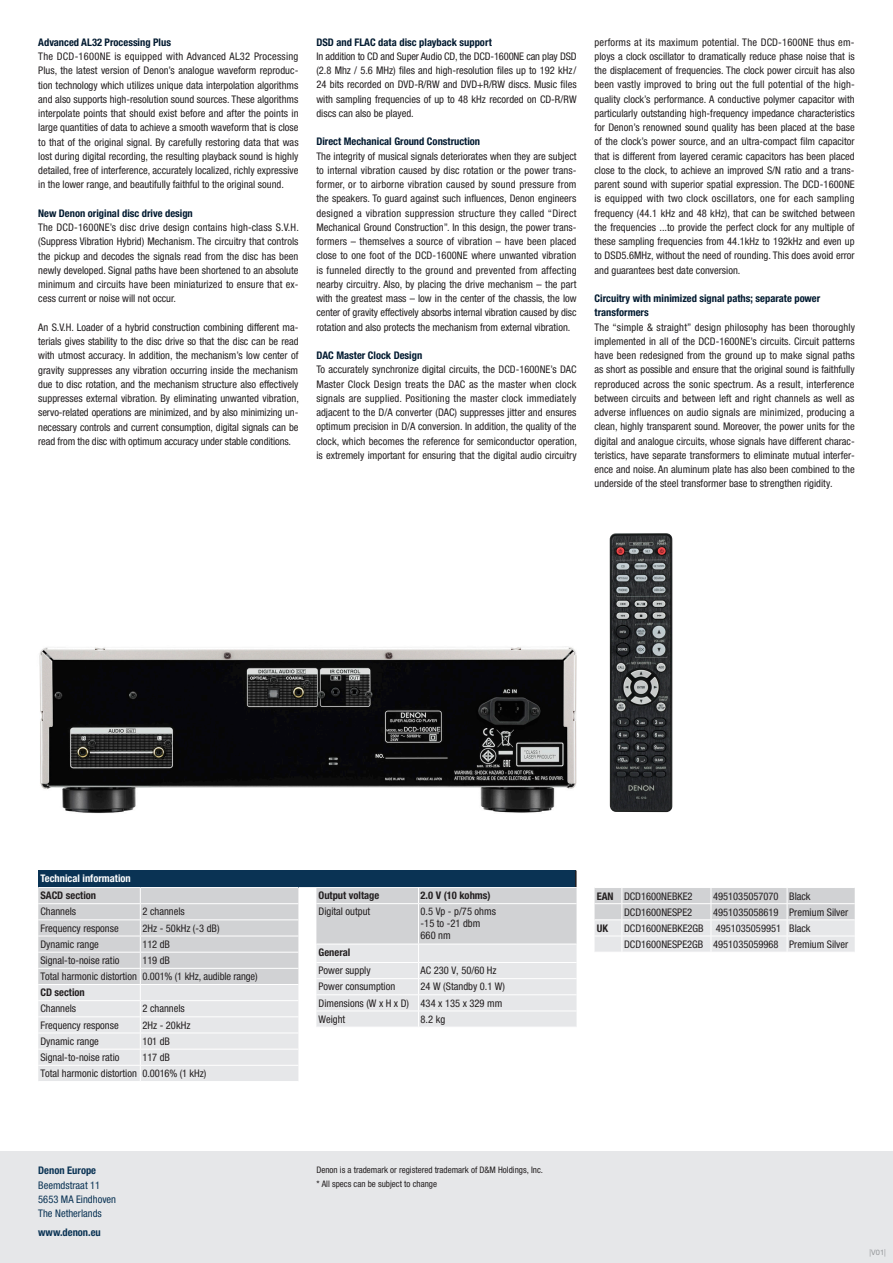
<style>
.page{position:relative;width:893px;height:1263px;background:#fff}
.page>*{position:absolute;margin:0;border:0;box-sizing:border-box;transform-origin:0 0}
.t1{font:condensed 10.5px/14.2px "Helvetica Neue LTW1 G";color:#231f20;text-align:justify}
.t2{font:700 condensed 10.5px/14.2px "Helvetica Neue LTW1 G";color:#00192f}
.t3{font:700 condensed 10.5px "Helvetica Neue LTW1 G";color:#231f20}
.t4{font:condensed 10.5px/14.2px "Helvetica Neue LTW1 G";color:#0a3354}
.t5{font:700 condensed 10.5px "Helvetica Neue LTW1 G";color:#0a3354}
.t6{font:700 condensed 10.5px "Helvetica Neue LTW1 G";color:#fff}
.t7{font:condensed 9px/14px "Helvetica Neue LTW1 G";color:#231f20}
.t8{font:7.5px "Helvetica Neue LTW1 G";color:#939598}
.s1{font-weight:700}
</style>
<div class="page">
<div style="left:38px;top:870px;width:260px;height:17px;background:#0a3354"></div>
<svg style="left:38px;top:887px;width:260px;height:194px;background:#dddee0"></svg>
<div style="left:298px;top:870px;width:278px;height:17px;background:#0a3354"></div>
<svg style="left:316px;top:870px;width:261px;height:157px"></svg>
<hr style="left:298px;top:887px;width:279px;height:1px;background:#fff">
<svg style="left:595px;top:888px;width:260px;height:64px;background:#dddee0"></svg>
<img style="left:610px;top:533px;width:63px;height:279px">
<div style="left:0;top:1151px;width:893px;height:112px;background:#e6e7e9"></div>
<img style="left:39px;top:646px;width:538px;height:167px">
<p class="t2" style="left:38px;top:35px;width:134px">Advanced AL32 Processing Plus</p>
<p class="t1" style="left:38px;top:49px;width:262px">The DCD-1600NE is equipped with Advanced AL32 Processing Plus, the latest version of Denon’s analogue waveform reproduc&shy;tion technology which utilizes unique data interpolation algorithms and also supports high-resolution sound sources. These algorithms interpolate points that should exist before and after the points in large quantities of data to achieve a smooth waveform that is close to that of the original signal. By carefully restoring data that was lost during digital recording, the resulting playback sound is highly detailed, free of interference, accurately localized, richly expressive in the lower range, and beautifully faithful to the original sound.</p>
<p class="t2" style="left:38px;top:206px;width:156px">New Denon original disc drive design</p>
<p class="t1" style="left:38px;top:220px;width:262px">The DCD-1600NE’s disc drive design contains high-class S.V.H. (Suppress Vibration Hybrid) Mechanism. The circuitry that controls the pickup and decodes the signals read from the disc has been newly developed. Signal paths have been shortened to an absolute minimum and circuits have been miniaturized to ensure that ex&shy;cess current or noise will not occur.</p>
<p class="t1" style="left:38px;top:320px;width:262px">An S.V.H. Loader of a hybrid construction combining different ma&shy;terials gives stability to the disc drive so that the disc can be read with utmost accuracy. In addition, the mechanism’s low center of gravity suppresses any vibration occurring inside the mechanism due to disc rotation, and the mechanism structure also effectively suppresses external vibration. By eliminating unwanted vibration, servo-related operations are minimized, and by also minimizing un&shy;necessary controls and current consumption, digital signals can be read from the disc with optimum accuracy under stable conditions.</p>
<p class="t2" style="left:316px;top:35px;width:177px">DSD and FLAC data disc playback support</p>
<p class="t1" style="left:316px;top:49px;width:262px">In addition to CD and Super Audio CD, the DCD-1600NE can play DSD (2.8 Mhz / 5.6 MHz) files and high-resolution files up to 192 kHz/ 24 bits recorded on DVD-R/RW and DVD+R/RW discs. Music files with sampling frequencies of up to 48 kHz recorded on CD-R/RW discs can also be played.</p>
<p class="t2" style="left:316px;top:135px;width:165px">Direct Mechanical Ground Construction</p>
<p class="t1" style="left:316px;top:149px;width:262px">The integrity of musical signals deteriorates when they are subject to internal vibration caused by disc rotation or the power trans&shy;former, or to airborne vibration caused by sound pressure from the speakers. To guard against such influences, Denon engineers designed a vibration suppression structure they called “Direct Mechanical Ground Construction”. In this design, the power trans&shy;formers – themselves a source of vibration – have been placed close to one foot of the DCD-1600NE where unwanted vibration is funneled directly to the ground and prevented from affecting nearby circuitry. Also, by placing the drive mechanism – the part with the greatest mass – low in the center of the chassis, the low center of gravity effectively absorbs internal vibration caused by disc rotation and also protects the mechanism from external vibration.</p>
<p class="t2" style="left:316px;top:348px;width:107px">DAC Master Clock Design</p>
<p class="t1" style="left:316px;top:363px;width:262px">To accurately synchronize digital circuits, the DCD-1600NE’s DAC Master Clock Design treats the DAC as the master when clock signals are supplied. Positioning the master clock immediately adjacent to the D/A converter (DAC) suppresses jitter and ensures optimum precision in D/A conversion. In addition, the quality of the clock, which becomes the reference for semiconductor operation, is extremely important for ensuring that the digital audio circuitry</p>
<p class="t1" style="left:595px;top:35px;width:262px">performs at its maximum potential. The DCD-1600NE thus em&shy;ploys a clock oscillator to dramatically reduce phase noise that is the displacement of frequencies. The clock power circuit has also been vastly improved to bring out the full potential of the high&shy;quality clock’s performance. A conductive polymer capacitor with particularly outstanding high-frequency impedance characteristics for Denon’s renowned sound quality has been placed at the base of the clock’s power source, and an ultra-compact film capacitor that is different from layered ceramic capacitors has been placed close to the clock, to achieve an improved S/N ratio and a trans&shy;parent sound with superior spatial expression. The DCD-1600NE is equipped with two clock oscillators, one for each sampling frequency (44.1 kHz and 48 kHz), that can be switched between the frequencies ...to provide the perfect clock for any multiple of these sampling frequencies from 44.1kHz to 192kHz and even up to DSD5.6MHz, without the need of rounding. This does avoid error and guarantees best date conversion.</p>
<p class="t2" style="left:595px;top:291px;width:227px">Circuitry with minimized signal paths; separate power transformers</p>
<p class="t1" style="left:595px;top:320px;width:262px">The “simple &amp; straight” design philosophy has been thoroughly implemented in all of the DCD-1600NE’s circuits. Circuit patterns have been redesigned from the ground up to make signal paths as short as possible and ensure that the original sound is faithfully reproduced across the sonic spectrum. As a result, interference between circuits and between left and right channels as well as adverse influences on audio signals are minimized, producing a clean, highly transparent sound. Moreover, the power units for the digital and analogue circuits, whose signals have different charac&shy;teristics, have separate transformers to eliminate mutual interfer&shy;ence and noise. An aluminum plate has also been combined to the underside of the steel transformer base to strengthen rigidity.</p>
<p class="t6" style="left:40px;top:872px;width:92px">Technical information</p>
<p class="t3" style="left:40px;top:889px;width:57px">SACD section</p>
<p class="t1" style="left:40px;top:905px;width:37px">Channels</p>
<p class="t1" style="left:142px;top:905px;width:44px">2 channels</p>
<p class="t1" style="left:40px;top:921px;width:80px">Frequency response</p>
<p class="t1" style="left:142px;top:921px;width:79px">2Hz - 50kHz (-3 dB)</p>
<p class="t1" style="left:40px;top:937px;width:60px">Dynamic range</p>
<p class="t1" style="left:142px;top:937px;width:29px">112 dB</p>
<p class="t1" style="left:40px;top:953px;width:81px">Signal-to-noise ratio</p>
<p class="t1" style="left:40px;top:952px;width:219px;line-height:16.2px;text-indent:102px">119 dB<br>Total harmonic distortion 0.001% (1 kHz, audible range)</p>
<p class="t3" style="left:40px;top:986px;width:46px">CD section</p>
<p class="t1" style="left:40px;top:1002px;width:37px">Channels</p>
<p class="t1" style="left:142px;top:1002px;width:44px">2 channels</p>
<p class="t1" style="left:40px;top:1018px;width:80px">Frequency response</p>
<p class="t1" style="left:142px;top:1018px;width:49px">2Hz - 20kHz</p>
<p class="t1" style="left:40px;top:1034px;width:60px">Dynamic range</p>
<p class="t1" style="left:142px;top:1034px;width:29px">101 dB</p>
<p class="t1" style="left:40px;top:1050px;width:81px">Signal-to-noise ratio</p>
<p class="t1" style="left:40px;top:1049px;width:167px;line-height:16.2px;text-indent:102px">117 dB<br>Total harmonic distortion 0.0016% (1 kHz)</p>
<p class="t5" style="left:38px;top:1164px;width:59px">Denon Europe</p>
<p class="t4" style="left:38px;top:1178px;width:79px">Beemdstraat 11<br>5653 MA Eindhoven<br>The Netherlands</p>
<p class="t5" style="left:38px;top:1225px;width:64px">www.denon.eu</p>
<p class="t3" style="left:319px;top:889px;width:62px">Output voltage</p>
<p class="t3" style="left:421px;top:889px;width:72px">2.0 V (10 kohms)</p>
<p class="t1" style="left:319px;top:905px;width:53px">Digital output</p>
<p class="t1" style="left:421px;top:906px;width:77px;line-height:12px;text-align:left">0.5 Vp - p/75 ohms -15 to -21 dbm<br>660 nm</p>
<p class="t3" style="left:319px;top:946px;width:33px">General</p>
<p class="t1" style="left:319px;top:963px;width:54px">Power supply</p>
<p class="t1" style="left:421px;top:963px;width:78px">AC 230 V, 50/60 Hz</p>
<p class="t1" style="left:319px;top:980px;width:78px">Power consumption</p>
<p class="t1" style="left:319px;top:979px;width:188px;line-height:16.2px;text-align:left;text-indent:102px">24 W (Standby 0.1 W)<br>Dimensions (W x H x D) 434 x 135 x 329 mm<br>Weight</p>
<p class="t1" style="left:421px;top:1012px;width:26px">8.2 kg</p>
<p class="t1" style="left:597px;top:889px;width:97px"><span class="s1">EAN</span> DCD1600NEBKE2</p>
<p class="t1" style="left:713px;top:889px;width:99px">4951035057070 Black</p>
<p class="t1" style="left:624px;top:905px;width:70px">DCD1600NESPE2</p>
<p class="t1" style="left:713px;top:905px;width:137px">4951035058619 Premium Silver</p>
<p class="t3" style="left:597px;top:922px;width:13px">UK</p>
<p class="t1" style="left:624px;top:920px;width:226px;line-height:16.2px">DCD1600NEBKE2GB 4951035059951 Black<br>DCD1600NESPE2GB 4951035059968 Premium Silver</p>
<p class="t7" style="left:316px;top:1163px;width:228px">Denon is a trademark or registered trademark of D&amp;M Holdings, Inc. * All specs can be subject to change</p>
<p class="t8" style="left:870px;top:1248px;width:18px">|V01|</p>
</div>
